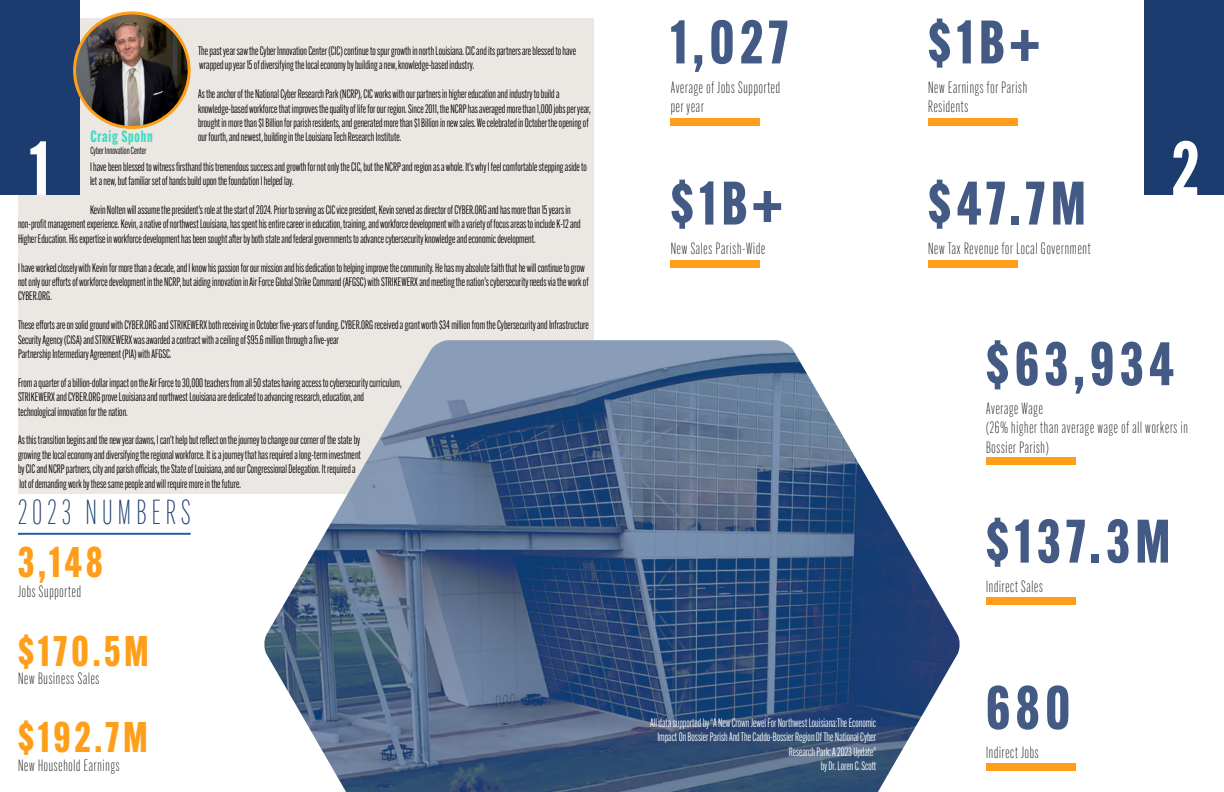
<style>
.page{position:relative;width:1224px;height:792px;background:#fff}
.page>*{position:absolute;margin:0;border:0;box-sizing:border-box;transform-origin:0 0}
.t1{font:700 75px "Alternate Gothic Ex Cond ATF";color:#fff}
.t2{font:800 60px "Alternate Gothic Ex Cond ATF";letter-spacing:.1em;color:#435b84}
.t3{font:800 42px "Alternate Gothic Ex Cond ATF";letter-spacing:.1em;color:#ff9e18}
.t4{font:300 34px "Alternate Gothic Ex Cond ATF";letter-spacing:.15em;color:#1c3d70}
.t5{font:300 16px "Alternate Gothic Ex Cond ATF";letter-spacing:.05em;color:#000}
.t6{font:700 16px "Alternate Gothic Ex Cond ATF";letter-spacing:.05em;color:#3cdbc0}
.t7{font:12px/14.4px "Alternate Gothic Ex Cond ATF";color:#000}
.t8{font:12px/14.4px "Alternate Gothic Ex Cond ATF";color:#fff;text-align:right}
.t9{font:10px "Alternate Gothic Ex Cond ATF";color:#000}
</style>
<div class="page">
<div style="left:18px;top:18px;width:576px;height:476px;background:#ebe7e3"></div>
<div style="left:0;top:0;width:79px;height:194px;background:#1c3c6f"></div>
<div style="left:1145px;top:0;width:79px;height:194px;background:#1c3c6f"></div>
<img style="left:264px;top:340px;width:696px;height:452px">
<img style="left:75px;top:13px;width:114px;height:115px">
<div style="left:73px;top:11px;width:118px;height:118px;border:3px solid #ff9e18;border-radius:50%"></div>
<hr style="left:18px;top:533px;width:173px;height:2px;background:#295ba7">
<div style="left:671px;top:118px;width:89px;height:8px;background:#ff9e18"></div>
<div style="left:671px;top:261px;width:89px;height:7px;background:#ff9e18"></div>
<div style="left:928px;top:118px;width:90px;height:8px;background:#ff9e18"></div>
<div style="left:928px;top:261px;width:90px;height:7px;background:#ff9e18"></div>
<div style="left:986px;top:457px;width:89px;height:7px;background:#ff9e18"></div>
<div style="left:986px;top:597px;width:89px;height:7px;background:#ff9e18"></div>
<div style="left:986px;top:763px;width:89px;height:8px;background:#ff9e18"></div>
<p class="t2" style="left:928px;top:5px;width:113px">$1B+</p>
<p class="t5" style="left:928px;top:78px;width:101px">New Earnings for Parish</p>
<p class="t5" style="left:928px;top:97px;width:42px">Residents</p>
<p class="t2" style="left:671px;top:5px;width:119px">1,027</p>
<p class="t5" style="left:671px;top:78px;width:111px">Average of Jobs Supported</p>
<p class="t5" style="left:671px;top:97px;width:35px">per year</p>
<p class="t7" style="left:198px;top:44px;width:380px">The past year saw the Cyber Innovation Center (CIC) continue to spur growth in north Louisiana. CIC and its partners are blessed to have</p>
<p class="t7" style="left:199px;top:58px;width:276px">wrapped up year 15 of diversifying the local economy by building a new, knowledge-based industry.</p>
<p class="t7" style="left:198px;top:87px;width:363px">As the anchor of the National Cyber Research Park (NCRP), CIC works with our partners in higher education and industry to build a</p>
<p class="t7" style="left:198px;top:101px;width:394px">knowledge-based workforce that improves the quality of life for our region. Since 2011, the NCRP has averaged more than 1,000 jobs per year,</p>
<p class="t7" style="left:198px;top:116px;width:392px">brought in more than $1 Billion for parish residents, and generated more than $1 Billion in new sales. We celebrated in October the opening of</p>
<p class="t7" style="left:198px;top:130px;width:205px">our fourth, and newest, building in the Louisiana Tech Research Institute.</p>
<p class="t7" style="left:90px;top:160px;width:498px">I have been blessed to witness firsthand this tremendous success and growth for not only the CIC, but the NCRP and region as a whole. It’s why I feel comfortable stepping aside to let a new, but familiar set of hands build upon the foundation I helped lay.</p>
<p class="t7" style="left:18px;top:203px;width:564px;text-indent:72px">Kevin Nolten will assume the president’s role at the start of 2024. Prior to serving as CIC vice president, Kevin served as director of CYBER.ORG and has more than 15 years in non-profit management experience. Kevin, a native of northwest Louisiana, has spent his entire career in education, training, and workforce development with a variety of focus areas to include K-12 and<br>Higher Education. His expertise in workforce development has been sought after by both state and federal governments to advance cybersecurity knowledge and economic development.</p>
<p class="t7" style="left:18px;top:260px;width:572px">I have worked closely with Kevin for more than a decade, and I know his passion for our mission and his dedication to helping improve the community. He has my absolute faith that he will continue to grow not only our efforts of workforce development in the NCRP, but aiding innovation in Air Force Global Strike Command (AFGSC) with STRIKEWERX and meeting the nation’s cybersecurity needs via the work of<br>CYBER.ORG.</p>
<p class="t7" style="left:18px;top:318px;width:572px">These efforts are on solid ground with CYBER.ORG and STRIKEWERX both receiving in October five-years of funding. CYBER.ORG received a grant worth $34 million from the Cybersecurity and Infrastructure<br>Security Agency (CISA) and STRIKEWERX was awarded a contract with a ceiling of $95.6 million through a five-year</p>
<p class="t7" style="left:18px;top:347px;width:155px">Partnership Intermediary Agreement (PIA) with AFGSC.</p>
<p class="t7" style="left:18px;top:376px;width:385px">From a quarter of a billion-dollar impact on the Air Force to 30,000 teachers from all 50 states having access to cybersecurity curriculum,</p>
<p class="t7" style="left:18px;top:390px;width:348px">STRIKEWERX and CYBER.ORG prove Louisiana and northwest Louisiana are dedicated to advancing research, education, and</p>
<p class="t7" style="left:18px;top:404px;width:111px">technological innovation for the nation.</p>
<p class="t7" style="left:18px;top:433px;width:344px">As this transition begins and the new year dawns, I can’t help but reflect on the journey to change our corner of the state by</p>
<p class="t7" style="left:18px;top:448px;width:344px">growing the local economy and diversifying the regional workforce. It is a journey that has required a long-term investment</p>
<p class="t7" style="left:18px;top:462px;width:339px">by CIC and NCRP partners, city and parish officials, the State of Louisiana, and our Congressional Delegation. It required a</p>
<p class="t7" style="left:19px;top:476px;width:223px">lot of demanding work by these same people and will require more in the future.</p>
<p class="t6" style="left:90px;top:126px;width:64px">Craig Spohn</p>
<p class="t9" style="left:90px;top:145px;width:58px">Cyber Innovation Center</p>
<p class="t1" style="left:30px;top:122px;width:21px">1</p>
<p class="t1" style="left:1172px;top:122px;width:29px">2</p>
<p class="t2" style="left:671px;top:166px;width:113px">$1B+</p>
<p class="t5" style="left:671px;top:239px;width:96px">New Sales Parish-Wide</p>
<p class="t2" style="left:928px;top:166px;width:159px">$47.7M</p>
<p class="t5" style="left:928px;top:239px;width:164px">New Tax Revenue for Local Government</p>
<p class="t2" style="left:986px;top:327px;width:189px">$63,934</p>
<p class="t5" style="left:986px;top:399px;width:58px">Average Wage</p>
<p class="t5" style="left:986px;top:419px;width:203px">(26% higher than average wage of all workers in</p>
<p class="t5" style="left:986px;top:438px;width:64px">Bossier Parish)</p>
<p class="t4" style="left:18px;top:493px;width:174px">2023 NUMBERS</p>
<p class="t3" style="left:18px;top:536px;width:86px">3,148</p>
<p class="t5" style="left:18px;top:582px;width:64px">Jobs Supported</p>
<p class="t3" style="left:18px;top:625px;width:132px">$170.5M</p>
<p class="t5" style="left:18px;top:669px;width:83px">New Business Sales</p>
<p class="t3" style="left:18px;top:711px;width:131px">$192.7M</p>
<p class="t5" style="left:18px;top:756px;width:103px">New Household Earnings</p>
<p class="t8" style="left:650px;top:715px;width:228px">All data supported by “A New Crown Jewel For Northwest Louisiana:The Economic<br>Impact On Bossier Parish And The Caddo-Bossier Region Of The National Cyber<br>Research Park: A 2023 Update”</p>
<p class="t8" style="left:821px;top:759px;width:57px">by Dr. Loren C. Scott</p>
<p class="t2" style="left:986px;top:504px;width:185px">$137.3M</p>
<p class="t5" style="left:986px;top:577px;width:58px">Indirect Sales</p>
<p class="t2" style="left:986px;top:670px;width:86px">680</p>
<p class="t5" style="left:986px;top:743px;width:54px">Indirect Jobs</p>
</div>
